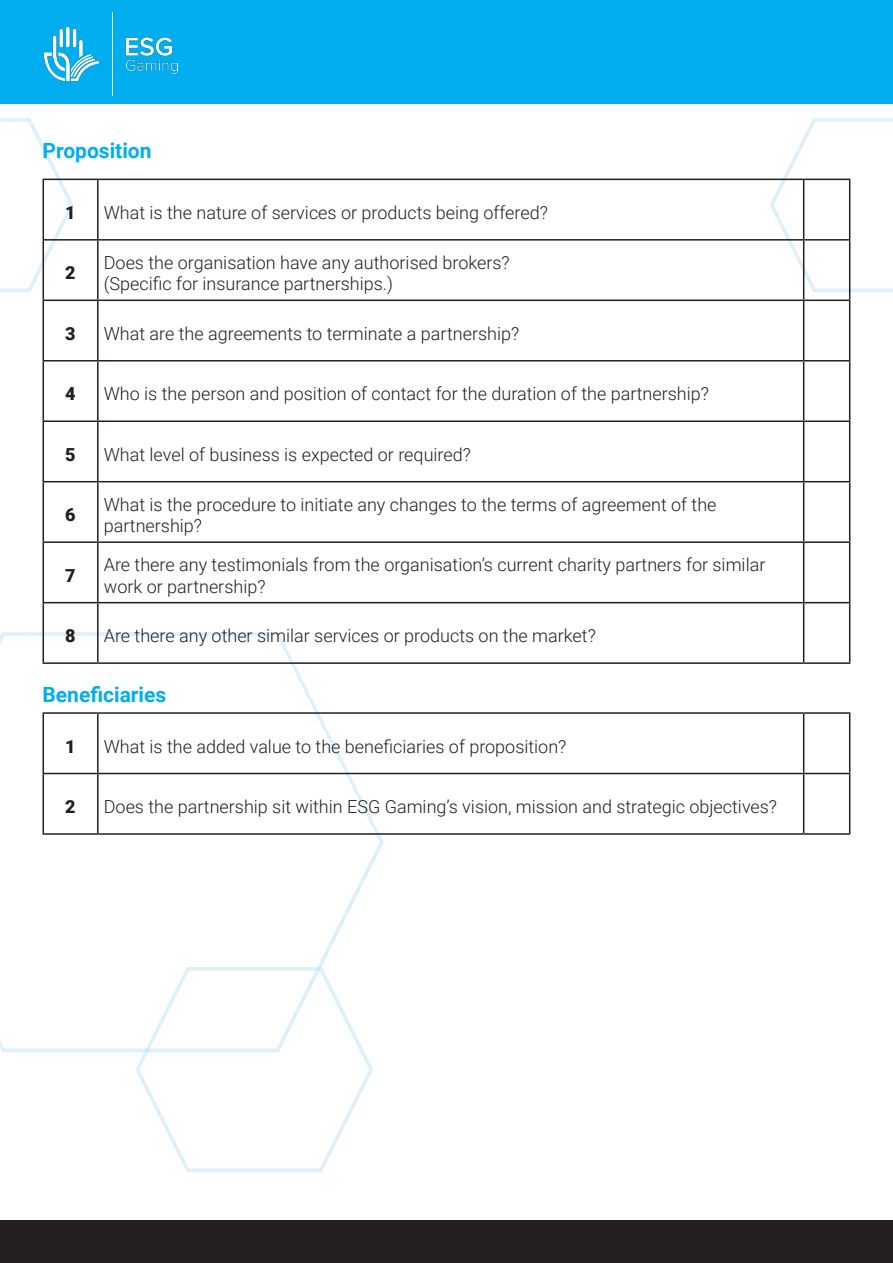
<style>
.page{position:relative;width:893px;height:1263px;background:#fff}
.page>*{position:absolute;margin:0;border:0;box-sizing:border-box;transform-origin:0 0}
.Headings{font:700 21px "Roboto";color:#00aeef}
.t1{font:300 18px/21.6px "Roboto";color:#231f20}
.t2{font:900 18px "Roboto";color:#231f20}
</style>
<div class="page">
<div style="left:0;top:0;width:893px;height:104px;background:#00aeef"></div>
<div style="left:0;top:1220px;width:893px;height:43px;background:#231f20"></div>
<img style="left:0;top:118px;width:893px;height:1054px">
<img style="left:44px;top:13px;width:134px;height:82px">
<hr style="left:43px;top:179px;width:55px;height:1px;background:#231f20">
<hr style="left:43px;top:180px;width:1px;height:59px;background:#231f20">
<hr style="left:98px;top:179px;width:706px;height:1px;background:#231f20">
<hr style="left:97px;top:180px;width:2px;height:59px;background:#231f20">
<hr style="left:804px;top:179px;width:46px;height:1px;background:#231f20">
<hr style="left:803px;top:180px;width:1px;height:59px;background:#231f20">
<hr style="left:849px;top:180px;width:1px;height:59px;background:#231f20">
<hr style="left:43px;top:239px;width:55px;height:2px;background:#231f20">
<hr style="left:43px;top:241px;width:1px;height:59px;background:#231f20">
<hr style="left:98px;top:239px;width:706px;height:2px;background:#231f20">
<hr style="left:97px;top:241px;width:2px;height:59px;background:#231f20">
<hr style="left:804px;top:239px;width:46px;height:2px;background:#231f20">
<hr style="left:803px;top:241px;width:1px;height:59px;background:#231f20">
<hr style="left:849px;top:241px;width:1px;height:59px;background:#231f20">
<hr style="left:43px;top:300px;width:55px;height:1px;background:#231f20">
<hr style="left:43px;top:301px;width:1px;height:59px;background:#231f20">
<hr style="left:98px;top:300px;width:706px;height:1px;background:#231f20">
<hr style="left:97px;top:301px;width:2px;height:59px;background:#231f20">
<hr style="left:804px;top:300px;width:46px;height:1px;background:#231f20">
<hr style="left:803px;top:301px;width:1px;height:59px;background:#231f20">
<hr style="left:849px;top:301px;width:1px;height:59px;background:#231f20">
<hr style="left:43px;top:360px;width:55px;height:1px;background:#231f20">
<hr style="left:43px;top:361px;width:1px;height:59px;background:#231f20">
<hr style="left:98px;top:360px;width:706px;height:1px;background:#231f20">
<hr style="left:97px;top:361px;width:2px;height:59px;background:#231f20">
<hr style="left:804px;top:360px;width:46px;height:1px;background:#231f20">
<hr style="left:803px;top:361px;width:1px;height:59px;background:#231f20">
<hr style="left:849px;top:361px;width:1px;height:59px;background:#231f20">
<hr style="left:43px;top:420px;width:55px;height:2px;background:#231f20">
<hr style="left:43px;top:422px;width:1px;height:59px;background:#231f20">
<hr style="left:98px;top:420px;width:706px;height:2px;background:#231f20">
<hr style="left:97px;top:422px;width:2px;height:59px;background:#231f20">
<hr style="left:804px;top:420px;width:46px;height:2px;background:#231f20">
<hr style="left:803px;top:422px;width:1px;height:59px;background:#231f20">
<hr style="left:849px;top:422px;width:1px;height:59px;background:#231f20">
<hr style="left:43px;top:481px;width:55px;height:1px;background:#231f20">
<hr style="left:43px;top:482px;width:1px;height:59px;background:#231f20">
<hr style="left:98px;top:481px;width:706px;height:1px;background:#231f20">
<hr style="left:97px;top:482px;width:2px;height:59px;background:#231f20">
<hr style="left:804px;top:481px;width:46px;height:1px;background:#231f20">
<hr style="left:803px;top:482px;width:1px;height:59px;background:#231f20">
<hr style="left:849px;top:482px;width:1px;height:59px;background:#231f20">
<hr style="left:43px;top:541px;width:55px;height:2px;background:#231f20">
<hr style="left:43px;top:543px;width:1px;height:59px;background:#231f20">
<hr style="left:98px;top:541px;width:706px;height:2px;background:#231f20">
<hr style="left:97px;top:543px;width:2px;height:59px;background:#231f20">
<hr style="left:804px;top:541px;width:46px;height:2px;background:#231f20">
<hr style="left:803px;top:543px;width:1px;height:59px;background:#231f20">
<hr style="left:849px;top:543px;width:1px;height:59px;background:#231f20">
<hr style="left:43px;top:602px;width:55px;height:1px;background:#231f20">
<hr style="left:43px;top:603px;width:1px;height:59px;background:#231f20">
<hr style="left:98px;top:602px;width:706px;height:1px;background:#231f20">
<hr style="left:97px;top:603px;width:2px;height:59px;background:#231f20">
<hr style="left:804px;top:602px;width:46px;height:1px;background:#231f20">
<hr style="left:803px;top:603px;width:1px;height:59px;background:#231f20">
<hr style="left:849px;top:603px;width:1px;height:59px;background:#231f20">
<hr style="left:43px;top:662px;width:55px;height:2px;background:#231f20">
<hr style="left:98px;top:662px;width:706px;height:2px;background:#231f20">
<hr style="left:804px;top:662px;width:46px;height:2px;background:#231f20">
<hr style="left:43px;top:712px;width:55px;height:2px;background:#231f20">
<hr style="left:43px;top:714px;width:1px;height:59px;background:#231f20">
<hr style="left:98px;top:712px;width:706px;height:2px;background:#231f20">
<hr style="left:97px;top:714px;width:2px;height:59px;background:#231f20">
<hr style="left:804px;top:712px;width:46px;height:2px;background:#231f20">
<hr style="left:803px;top:714px;width:1px;height:59px;background:#231f20">
<hr style="left:849px;top:714px;width:1px;height:59px;background:#231f20">
<hr style="left:43px;top:773px;width:55px;height:1px;background:#231f20">
<hr style="left:43px;top:774px;width:1px;height:59px;background:#231f20">
<hr style="left:98px;top:773px;width:706px;height:1px;background:#231f20">
<hr style="left:97px;top:774px;width:2px;height:59px;background:#231f20">
<hr style="left:804px;top:773px;width:46px;height:1px;background:#231f20">
<hr style="left:803px;top:774px;width:1px;height:59px;background:#231f20">
<hr style="left:849px;top:774px;width:1px;height:59px;background:#231f20">
<hr style="left:43px;top:833px;width:55px;height:2px;background:#231f20">
<hr style="left:98px;top:833px;width:706px;height:2px;background:#231f20">
<hr style="left:804px;top:833px;width:46px;height:2px;background:#231f20">
<p class="Headings" style="left:43px;top:136px;width:111px">Proposition</p>
<p class="t2" style="left:65px;top:200px;width:12px">1</p>
<p class="t1" style="left:104px;top:201px;width:446px">What is the nature of services or products being offered?</p>
<p class="t2" style="left:65px;top:260px;width:12px">2</p>
<p class="t1" style="left:104px;top:251px;width:407px">Does the organisation have any authorised brokers? (Specific for insurance partnerships.)</p>
<p class="t2" style="left:65px;top:321px;width:12px">3</p>
<p class="t1" style="left:104px;top:322px;width:417px">What are the agreements to terminate a partnership?</p>
<p class="t2" style="left:65px;top:381px;width:12px">4</p>
<p class="t1" style="left:104px;top:383px;width:607px">Who is the person and position of contact for the duration of the partnership?</p>
<p class="t2" style="left:65px;top:442px;width:12px">5</p>
<p class="t1" style="left:104px;top:443px;width:369px">What level of business is expected or required?</p>
<p class="t2" style="left:65px;top:502px;width:12px">6</p>
<p class="t1" style="left:104px;top:493px;width:614px">What is the procedure to initiate any changes to the terms of agreement of the partnership?</p>
<p class="t2" style="left:65px;top:563px;width:12px">7</p>
<p class="t1" style="left:104px;top:553px;width:663px">Are there any testimonials from the organisation’s current charity partners for similar work or partnership?</p>
<p class="t2" style="left:65px;top:623px;width:12px">8</p>
<p class="t1" style="left:104px;top:624px;width:494px">Are there any other similar services or products on the market?</p>
<p class="Headings" style="left:43px;top:680px;width:125px">Beneficiaries</p>
<p class="t2" style="left:65px;top:734px;width:12px">1</p>
<p class="t1" style="left:104px;top:735px;width:464px">What is the added value to the beneficiaries of proposition?</p>
<p class="t2" style="left:65px;top:794px;width:12px">2</p>
<p class="t1" style="left:104px;top:795px;width:675px">Does the partnership sit within ESG Gaming’s vision, mission and strategic objectives?</p>
</div>
